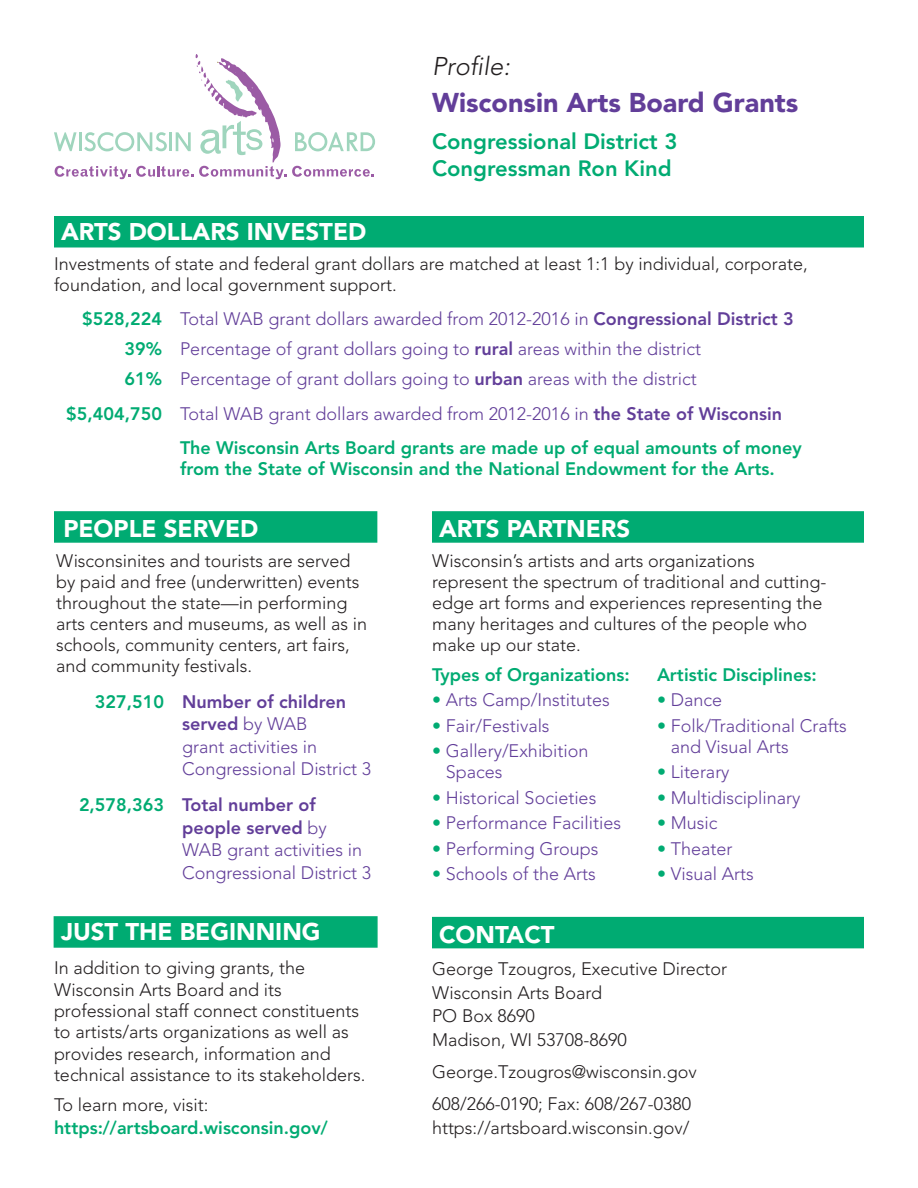
<style>
.page{position:relative;width:918px;height:1188px;background:#fff}
.page>*{position:absolute;margin:0;border:0;box-sizing:border-box;transform-origin:0 0}
.t1{font:900 27px "Avenir";color:#623e99}
.t2{font:italic 300 25.5px "Avenir";color:#231f20}
.t3{font:900 24px "Avenir";color:#fff}
.t4{font:800 22.05px/27.6px "Avenir";color:#00ab72}
.t5{font:300 18px/21px "Avenir";color:#231f20}
.t6{font:300 18px/22.5px "Avenir";color:#623e99}
.t7{font:800 18px/34.5px "Avenir";color:#00ab72}
.s1{font-weight:800;color:#00ab72}
.s2{font-weight:800}
.s3{font-weight:300;color:#623e99}
.s4{color:#623e99}
.s5{color:#00ab72}
</style>
<div class="page">
<div style="left:54px;top:916px;width:324px;height:32px;background:#00ab72;border:2px solid #00ab72"></div>
<div style="left:54px;top:216px;width:810px;height:32px;background:#00ab72;border:2px solid #00ab72"></div>
<svg style="left:292px;top:166px;width:82px;height:11px"></svg>
<svg style="left:54px;top:54px;width:232px;height:125px"></svg>
<svg style="left:295px;top:132px;width:80px;height:19px"></svg>
<div style="left:54px;top:511px;width:323px;height:32px;background:#00ab72;border:2px solid #00ab72"></div>
<div style="left:432px;top:511px;width:432px;height:32px;background:#00ab72;border:2px solid #00ab72"></div>
<div style="left:432px;top:917px;width:432px;height:31px;background:#00ab72"></div>
<h2 class="t2" style="left:432px;top:51px;width:79px">Profile:</h2>
<h1 class="t1" style="left:432px;top:86px;width:368px">Wisconsin Arts Board Grants</h1>
<p class="t4" style="left:432px;top:127px;width:247px">Congressional District 3<br>Congressman Ron Kind</p>
<h3 class="t3" style="left:61px;top:217px;width:307px">ARTS DOLLARS INVESTED</h3>
<p class="t5" style="left:54px;top:253px;width:755px">Investments of state and federal grant dollars are matched at least 1:1 by individual, corporate, foundation, and local government support.</p>
<p class="t6" style="left:124px;top:304px;width:671px;line-height:30px;text-indent:-42px"><span class="s1">$528,224</span> Total WAB grant dollars awarded from 2012-2016 in <span class="s2">Congressional District 3<br></span><span class="s1">39%</span> Percentage of grant dollars going to <span class="s2">rural</span> areas within the district<br><span class="s1">61%</span> Percentage of grant dollars going to <span class="s2">urban</span> areas with the district</p>
<p class="t7" style="left:180px;top:396px;width:623px;text-indent:-114px">$5,404,750 <span class="s3">Total WAB grant dollars awarded from 2012-2016 in</span> <span class="s4">the State of Wisconsin<br></span>The Wisconsin Arts Board grants are made up of equal amounts of money</p>
<p class="t7" style="left:180px;top:452px;width:596px">from the State of Wisconsin and the National Endowment for the Arts.</p>
<h3 class="t3" style="left:63px;top:514px;width:197px">PEOPLE SERVED</h3>
<p class="t5" style="left:56px;top:550px;width:312px">Wisconsinites and tourists are served by paid and free (underwritten) events throughout the state—in performing arts centers and museums, as well as in schools, community centers, art fairs, and community festivals.</p>
<p class="t6" style="left:182px;top:691px;width:191px;text-indent:-87px"><span class="s1">327,510</span> <span class="s2">Number of children served</span> by WAB<br>grant activities in<br>Congressional District 3</p>
<p class="t6" style="left:182px;top:794px;width:191px;text-indent:-103px"><span class="s1">2,578,363</span> <span class="s2">Total number of people served</span> by<br>WAB grant activities in<br>Congressional District 3</p>
<h3 class="t3" style="left:61px;top:917px;width:261px">JUST THE BEGINNING</h3>
<p class="t5" style="left:54px;top:958px;width:313px">In addition to giving grants, the Wisconsin Arts Board and its professional staff connect constituents to artists/arts organizations as well as provides research, information and technical assistance to its stakeholders.</p>
<p class="t5" style="left:54px;top:1095px;width:156px">To learn more, visit:</p>
<p class="t7" style="left:54px;top:1111px;width:275px">https://artsboard.wisconsin.gov/</p>
<h3 class="t3" style="left:439px;top:514px;width:193px">ARTS PARTNERS</h3>
<p class="t5" style="left:432px;top:550px;width:396px">Wisconsin’s artists and arts organizations represent the spectrum of traditional and cutting&shy;edge art forms and experiences representing the many heritages and cultures of the people who make up our state.</p>
<p class="t7" style="left:432px;top:657px;width:199px">Types of Organizations:</p>
<p class="t6" style="left:432px;top:689px;width:179px"><span class="s5">•</span> Arts Camp/Institutes</p>
<p class="t6" style="left:432px;top:714px;width:119px"><span class="s5">•</span> Fair/Festivals</p>
<p class="t6" style="left:446px;top:741px;width:144px;line-height:21px;text-indent:-14px"><span class="s5">•</span> Gallery/Exhibition<br>Spaces</p>
<p class="t6" style="left:432px;top:787px;width:166px"><span class="s5">•</span> Historical Societies</p>
<p class="t6" style="left:432px;top:812px;width:191px"><span class="s5">•</span> Performance Facilities</p>
<p class="t6" style="left:432px;top:838px;width:168px"><span class="s5">•</span> Performing Groups</p>
<p class="t6" style="left:432px;top:863px;width:165px"><span class="s5">•</span> Schools of the Arts</p>
<p class="t7" style="left:657px;top:657px;width:161px">Artistic Disciplines:</p>
<p class="t6" style="left:657px;top:689px;width:67px"><span class="s5">•</span> Dance</p>
<p class="t6" style="left:671px;top:715px;width:178px;line-height:21px;text-indent:-14px"><span class="s5">•</span> Folk/Traditional Crafts and Visual Arts</p>
<p class="t6" style="left:657px;top:761px;width:74px"><span class="s5">•</span> Literary</p>
<p class="t6" style="left:657px;top:787px;width:145px"><span class="s5">•</span> Multidisciplinary</p>
<p class="t6" style="left:657px;top:812px;width:62px"><span class="s5">•</span> Music</p>
<p class="t6" style="left:657px;top:838px;width:77px"><span class="s5">•</span> Theater</p>
<p class="t6" style="left:657px;top:863px;width:98px"><span class="s5">•</span> Visual Arts</p>
<h3 class="t3" style="left:439px;top:920px;width:117px">CONTACT</h3>
<p class="t5" style="left:432px;top:957px;width:297px;line-height:23.4px">George Tzougros, Executive Director<br>Wisconsin Arts Board<br>PO Box 8690<br>Madison, WI 53708-8690</p>
<p class="t5" style="left:432px;top:1056px;width:266px;line-height:32.4px">George.Tzougros@wisconsin.gov<br>608/266-0190; Fax: 608/267-0380</p>
<p class="t5" style="left:432px;top:1117px;width:259px">https://artsboard.wisconsin.gov/</p>
</div>
